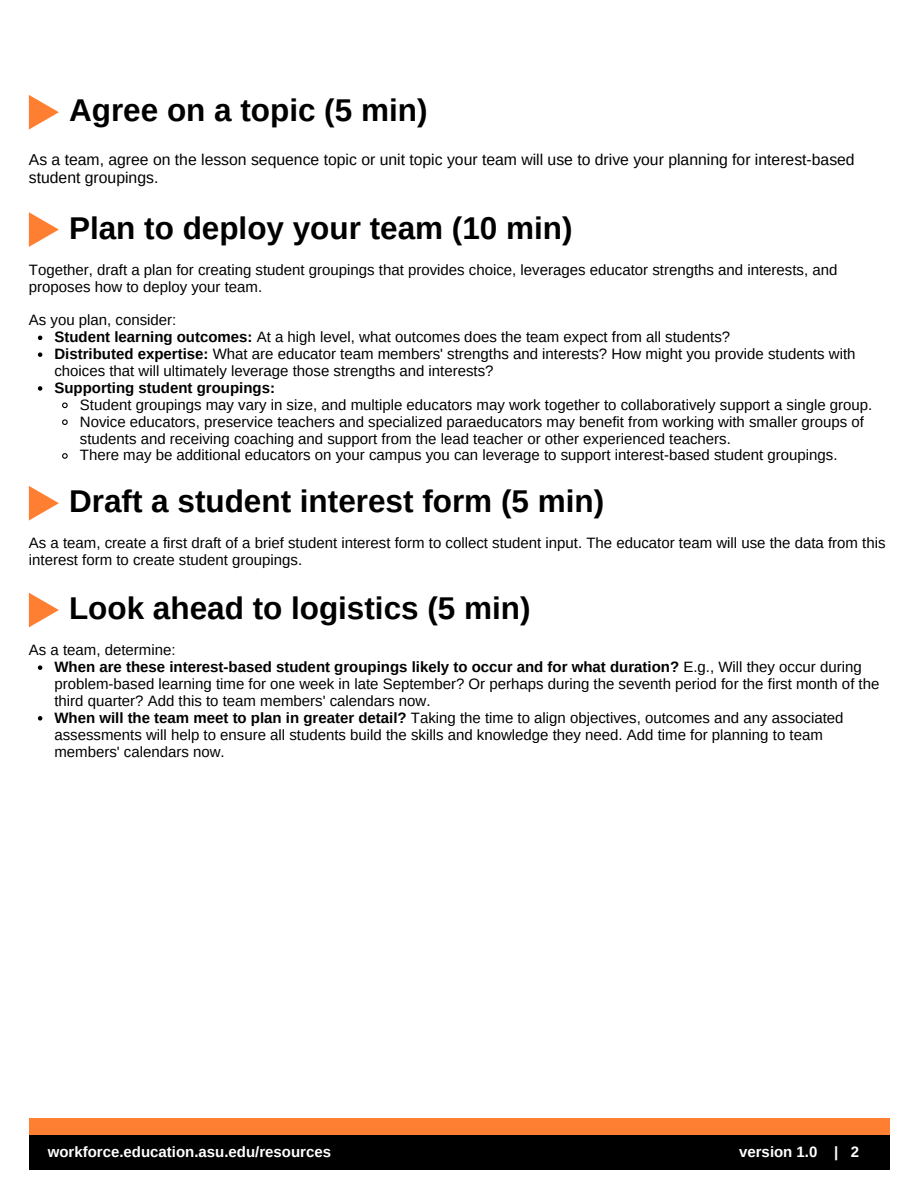
<style>
.page{position:relative;width:918px;height:1188px;background:#fff}
.page>*{position:absolute;margin:0;border:0;box-sizing:border-box;transform-origin:0 0}
.t1{font:700 31.5px "Arimo";color:#000}
.t2{font:15.75px/18px "Arimo";color:#000}
.t3{font:15px/16.8px "Arimo";color:#000}
.t4{font:700 15px "Arimo";color:#fff}
.t5{font:700 15px "Arimo";color:#000}
.s1{font-weight:700}
</style>
<div class="page">
<div style="left:29px;top:1118px;width:860px;height:52px;background:#ff7f32"></div>
<div style="left:29px;top:1135px;width:860px;height:35px;background:#000"></div>
<svg style="left:29px;top:212px;width:30px;height:35px"></svg>
<svg style="left:38px;top:336px;width:4px;height:4px"></svg>
<svg style="left:38px;top:352px;width:4px;height:5px"></svg>
<svg style="left:38px;top:386px;width:4px;height:5px"></svg>
<svg style="left:62px;top:402px;width:6px;height:7px"></svg>
<svg style="left:62px;top:419px;width:6px;height:6px"></svg>
<svg style="left:62px;top:453px;width:6px;height:6px"></svg>
<svg style="left:29px;top:593px;width:30px;height:34px"></svg>
<svg style="left:38px;top:665px;width:4px;height:5px"></svg>
<svg style="left:38px;top:716px;width:4px;height:5px"></svg>
<svg style="left:29px;top:486px;width:30px;height:35px"></svg>
<svg style="left:29px;top:95px;width:30px;height:35px"></svg>
<p class="t1" style="left:69px;top:93px;width:360px">Agree on a topic (5 min)</p>
<p class="t2" style="left:29px;top:150px;width:827px">As a team, agree on the lesson sequence topic or unit topic your team will use to drive your planning for interest-based student groupings.</p>
<p class="t1" style="left:69px;top:210px;width:505px">Plan to deploy your team (10 min)</p>
<p class="t3" style="left:29px;top:261px;width:810px">Together, draft a plan for creating student groupings that provides choice, leverages educator strengths and interests, and proposes how to deploy your team.</p>
<p class="t3" style="left:29px;top:312px;width:149px">As you plan, consider:</p>
<p class="t3" style="left:54px;top:329px;width:677px"><span class="s1">Student learning outcomes:</span> At a high level, what outcomes does the team expect from all students?</p>
<p class="t3" style="left:54px;top:346px;width:803px"><span class="s1">Distributed expertise:</span> What are educator team members' strengths and interests? How might you provide students with choices that will ultimately leverage those strengths and interests?</p>
<p class="t5" style="left:54px;top:379px;width:222px">Supporting student groupings:</p>
<p class="t3" style="left:80px;top:396px;width:794px">Student groupings may vary in size, and multiple educators may work together to collaboratively support a single group.</p>
<p class="t3" style="left:80px;top:413px;width:786px">Novice educators, preservice teachers and specialized paraeducators may benefit from working with smaller groups of students and receiving coaching and support from the lead teacher or other experienced teachers.</p>
<p class="t3" style="left:80px;top:447px;width:759px">There may be additional educators on your campus you can leverage to support interest-based student groupings.</p>
<p class="t1" style="left:69px;top:484px;width:537px">Draft a student interest form (5 min)</p>
<p class="t3" style="left:29px;top:535px;width:858px">As a team, create a first draft of a brief student interest form to collect student input. The educator team will use the data from this interest form to create student groupings.</p>
<p class="t1" style="left:69px;top:591px;width:463px">Look ahead to logistics (5 min)</p>
<p class="t3" style="left:54px;top:659px;width:827px"><span class="s1">When are these interest-based student groupings likely to occur and for what duration?</span> E.g., Will they occur during problem-based learning time for one week in late September? Or perhaps during the seventh period for the first month of the third quarter? Add this to team members' calendars now.</p>
<p class="t3" style="left:54px;top:709px;width:791px"><span class="s1">When will the team meet to plan in greater detail?</span> Taking the time to align objectives, outcomes and any associated assessments will help to ensure all students build the skills and knowledge they need. Add time for planning to team members' calendars now.</p>
<p class="t3" style="left:29px;top:642px;width:148px">As a team, determine:</p>
<p class="t4" style="left:48px;top:1144px;width:285px">workforce.education.asu.edu/resources</p>
<p class="t4" style="left:739px;top:1144px;width:121px">version 1.0 | 2</p>
</div>
